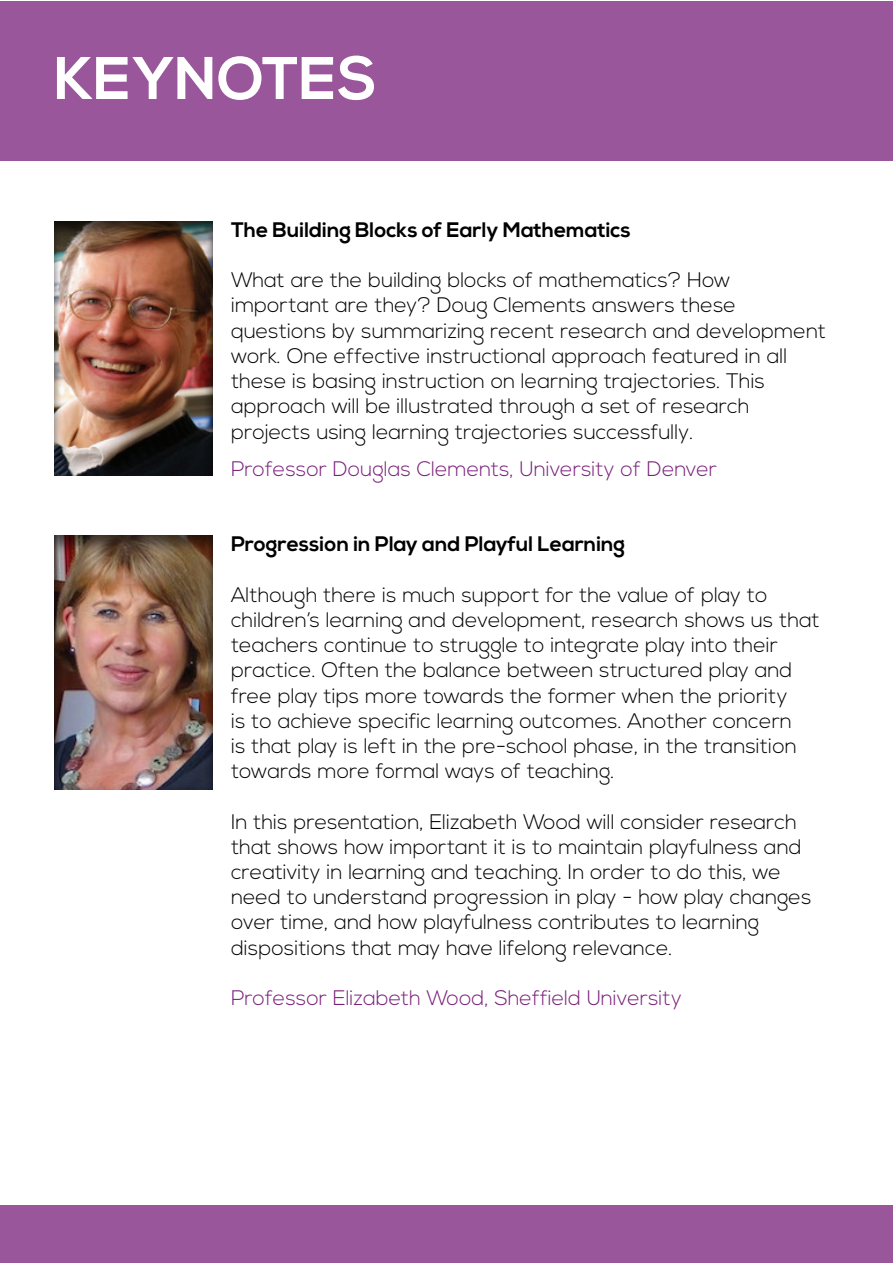
<style>
.page{position:relative;width:893px;height:1263px;background:#fff}
.page>*{position:absolute;margin:0;border:0;box-sizing:border-box;transform-origin:0 0}
.t1{font:700 60px "Nexa";color:#fff}
.t2{font:300 21px/25.2px "Nexa";color:#000}
.t3{font:300 21px "Nexa";color:#791e79}
.t4{font:700 21px "Nexa";color:#000}
</style>
<div class="page">
<div style="left:0;top:1px;width:892px;height:160px;background:#9a569a"></div>
<div style="left:0;top:1205px;width:892px;height:58px;background:#9a569a"></div>
<div style="left:54px;top:221px;width:159px;height:255px;background:#231f20;opacity:.5"></div>
<div style="left:54px;top:535px;width:159px;height:255px;background:#231f20;opacity:.5"></div>
<h1 class="t1" style="left:54px;top:44px;width:325px">KEYNOTES</h1>
<p class="t4" style="left:231px;top:217px;width:401px">The Building Blocks of Early Mathematics</p>
<p class="t2" style="left:231px;top:268px;width:596px">What are the building blocks of mathematics? How important are they? Doug Clements answers these questions by summarizing recent research and development work. One effective instructional approach featured in all these is basing instruction on learning trajectories. This approach will be illustrated through a set of research projects using learning trajectories successfully.</p>
<p class="t3" style="left:231px;top:456px;width:488px">Professor Douglas Clements, University of Denver</p>
<p class="t4" style="left:231px;top:532px;width:396px">Progression in Play and Playful Learning</p>
<p class="t2" style="left:231px;top:583px;width:590px">Although there is much support for the value of play to children’s learning and development, research shows us that teachers continue to struggle to integrate play into their practice. Often the balance between structured play and free play tips more towards the former when the priority<br>is to achieve specific learning outcomes. Another concern<br>is that play is left in the pre-school phase, in the transition towards more formal ways of teaching.</p>
<p class="t2" style="left:231px;top:810px;width:582px">In this presentation, Elizabeth Wood will consider research that shows how important it is to maintain playfulness and creativity in learning and teaching. In order to do this, we need to understand progression in play - how play changes over time, and how playfulness contributes to learning dispositions that may have lifelong relevance.</p>
<p class="t3" style="left:231px;top:986px;width:452px">Professor Elizabeth Wood, Sheffield University</p>
</div>
